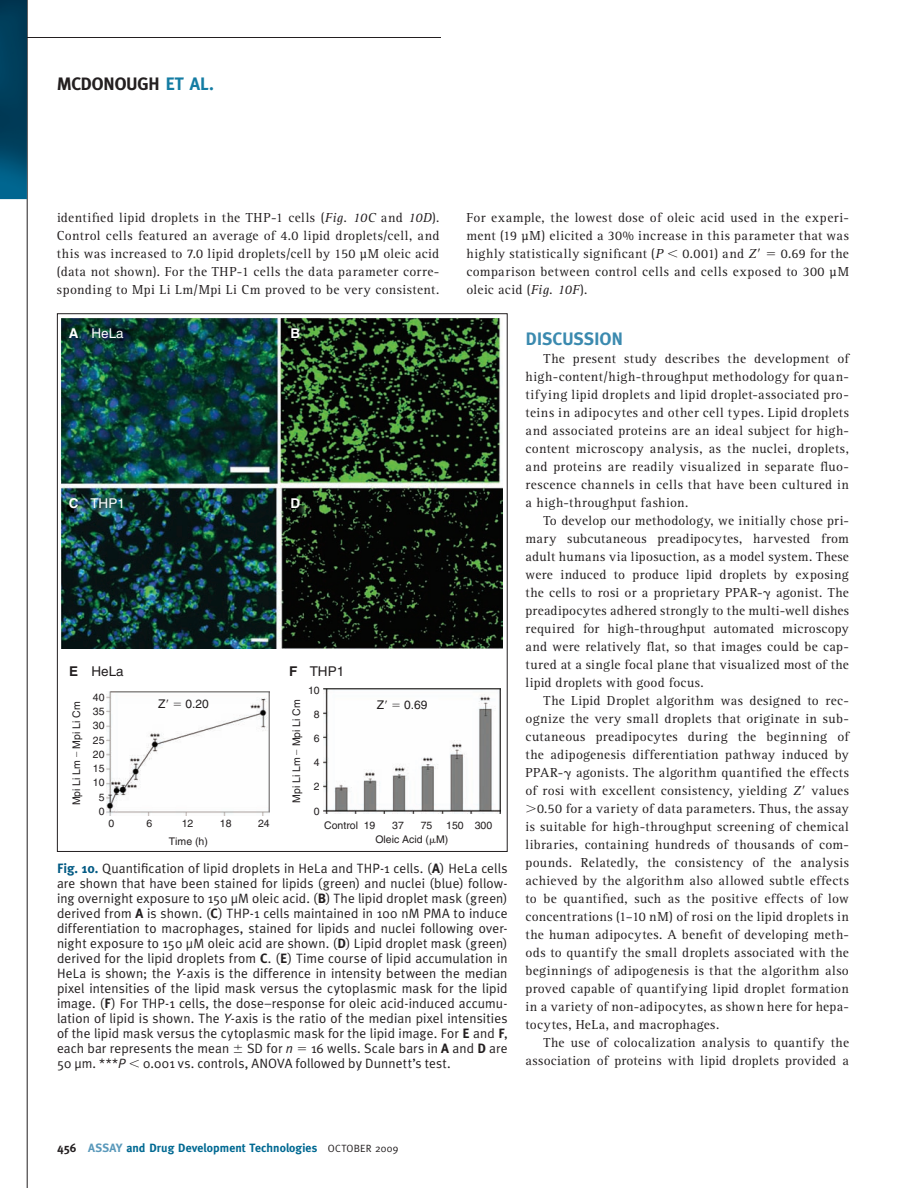
<style>
.page{position:relative;width:918px;height:1188px;background:#fff}
.page>*{position:absolute;margin:0;border:0;box-sizing:border-box;transform-origin:0 0}
.t1{font:700 18px "Meta";color:#231f20}
.t2{font:700 18px "Meta Plus";letter-spacing:-.015em;color:#3b8aaf}
.t3{font:13.5px/18px "Rotis Serif Std";letter-spacing:.025em;color:#231f20;text-align:justify}
.t4{font:13.5px/15px "Meta Plus Normal";letter-spacing:.01em;color:#231f20;text-align:justify}
.t5{font:13.5px "Helvetica LT Std";color:#231f20}
.t6{font:13.5px "Helvetica LT Std";color:#fff}
.t7{font:700 13.5px "Helvetica LT Std";color:#fff}
.t8{font:700 12px "Meta";letter-spacing:.005em;color:#006992}
.t9{font:12px "Helvetica LT Std";color:#231f20}
.t10{font:10.5px "Helvetica LT Std";color:#231f20}
.s1{color:#147ca3}
.s2{font-style:italic}
.s3{font-weight:700}
.s4{font-family:"Meta Plus";font-weight:700;color:#005983}
.s5{font-family:"Meta Plus";font-weight:700}
.s6{color:#231f20}
.s7{color:#5a99bb}
.s8{font-weight:400;font-size:10.5px;color:#231f20}
</style>
<div class="page">
<hr style="left:0;top:37px;width:441px;height:1px;background:#231f20">
<hr style="left:27px;top:0;width:1px;height:1188px;background:#231f20">
<img style="left:0;top:0;width:27px;height:199px">
<img style="left:62px;top:318px;width:441px;height:330px">
<img style="left:107px;top:691px;width:163px;height:125px">
<img style="left:323px;top:689px;width:178px;height:125px">
<svg style="left:174px;top:703px;width:7px;height:3px"></svg>
<svg style="left:393px;top:703px;width:7px;height:3px"></svg>
<h1 class="t1" style="left:57px;top:77px;width:158px">MCDONOUGH <span class="s1">ET AL.</span></h1>
<p class="t3" style="left:57px;top:209px;width:384px">identified lipid droplets in the THP-1 cells (<span class="s2">Fig. 10C</span> and <span class="s2">10D</span>).<br>Control cells featured an average of 4.0 lipid droplets/cell, and this was increased to 7.0 lipid droplets/cell by 150 μM oleic acid (data not shown). For the THP-1 cells the data parameter corre&shy;sponding to Mpi Li Lm/Mpi Li Cm proved to be very consistent.</p>
<p class="t7" style="left:69px;top:325px;width:11px">A</p>
<p class="t7" style="left:291px;top:325px;width:11px">B</p>
<p class="t3" style="left:466px;top:210px;width:384px">For example, the lowest dose of oleic acid used in the experi&shy;ment (19 μM) elicited a 30% increase in this parameter that was highly statistically significant (<span class="s2">P</span></p>
<p class="t3" style="left:683px;top:246px;width:76px">0.001) and <span class="s2">Z</span></p>
<p class="t3" style="left:466px;top:246px;width:384px;text-indent:314px">0.69 for the comparison between control cells and cells exposed to 300 μM oleic acid (<span class="s2">Fig. 10F</span>).</p>
<h1 class="t2" style="left:526px;top:332px;width:99px">DISCUSSION</h1>
<p class="t3" style="left:526px;top:351px;width:325px;text-indent:18px">The present study describes the development of high-content/high-throughput methodology for quan&shy;tifying lipid droplets and lipid droplet-associated pro&shy;teins in adipocytes and other cell types. Lipid droplets and associated proteins are an ideal subject for high&shy;content microscopy analysis, as the nuclei, droplets, and proteins are readily visualized in separate fluo&shy;rescence channels in cells that have been cultured in a high-throughput fashion.</p>
<p class="t3" style="left:526px;top:513px;width:325px;text-indent:18px">To develop our methodology, we initially chose pri&shy;mary subcutaneous preadipocytes, harvested from adult humans via liposuction, as a model system. These were induced to produce lipid droplets by exposing the cells to rosi or a proprietary PPAR- agonist. The preadipocytes adhered strongly to the multi-well dishes required for high-throughput automated microscopy and were relatively flat, so that images could be cap&shy;tured at a single focal plane that visualized most of the lipid droplets with good focus.</p>
<p class="t3" style="left:544px;top:692px;width:307px">The Lipid Droplet algorithm was designed to rec-</p>
<p class="t3" style="left:526px;top:710px;width:325px">ognize the very small droplets that originate in sub-</p>
<p class="t3" style="left:526px;top:728px;width:325px">cutaneous preadipocytes during the beginning of</p>
<p class="t3" style="left:526px;top:746px;width:325px">the adipogenesis differentiation pathway induced by</p>
<p class="t3" style="left:526px;top:764px;width:325px">PPAR- agonists. The algorithm quantified the effects</p>
<p class="t3" style="left:526px;top:782px;width:325px">of rosi with excellent consistency, yielding <span class="s2">Z</span> values</p>
<p class="t3" style="left:537px;top:800px;width:313px">0.50 for a variety of data parameters. Thus, the assay</p>
<p class="t3" style="left:526px;top:818px;width:325px">is suitable for high-throughput screening of chemical</p>
<p class="t3" style="left:526px;top:836px;width:325px">libraries, containing hundreds of thousands of com-</p>
<p class="t3" style="left:526px;top:854px;width:325px">pounds. Relatedly, the consistency of the analysis</p>
<p class="t3" style="left:526px;top:872px;width:325px">achieved by the algorithm also allowed subtle effects</p>
<p class="t3" style="left:526px;top:890px;width:325px">to be quantified, such as the positive effects of low</p>
<p class="t3" style="left:526px;top:908px;width:325px">concentrations (1–10 nM) of rosi on the lipid droplets in</p>
<p class="t3" style="left:526px;top:926px;width:325px">the human adipocytes. A benefit of developing meth-</p>
<p class="t3" style="left:526px;top:944px;width:325px">ods to quantify the small droplets associated with the</p>
<p class="t3" style="left:526px;top:962px;width:325px">beginnings of adipogenesis is that the algorithm also</p>
<p class="t3" style="left:526px;top:980px;width:325px">proved capable of quantifying lipid droplet formation</p>
<p class="t3" style="left:526px;top:998px;width:325px">in a variety of non-adipocytes, as shown here for hepa-</p>
<p class="t3" style="left:526px;top:1016px;width:195px">tocytes, HeLa, and macrophages.</p>
<p class="t3" style="left:544px;top:1034px;width:307px">The use of colocalization analysis to quantify the</p>
<p class="t3" style="left:526px;top:1052px;width:325px">association of proteins with lipid droplets provided a</p>
<p class="t6" style="left:91px;top:328px;width:34px">HeLa</p>
<p class="t7" style="left:69px;top:495px;width:11px">C</p>
<p class="t7" style="left:291px;top:495px;width:11px">D</p>
<p class="t6" style="left:90px;top:497px;width:36px">THP1</p>
<p class="t5" style="left:69px;top:665px;width:56px"><span class="s3">E</span> HeLa</p>
<p class="t5" style="left:289px;top:665px;width:57px"><span class="s3">F</span> THP1</p>
<p class="t10" style="left:308px;top:686px;width:13px">10</p>
<p class="t10" style="left:93px;top:693px;width:13px">40</p>
<p class="t9" style="left:158px;top:699px;width:9px">Z</p>
<p class="t9" style="left:185px;top:699px;width:25px">0.20</p>
<p class="t9" style="left:377px;top:700px;width:9px">Z</p>
<p class="t9" style="left:404px;top:700px;width:25px">0.69</p>
<p class="t10" style="left:72px;top:805px;width:105px;rotate:-90deg">Mpi Li Lm Mpi Li Cm</p>
<p class="t10" style="left:292px;top:803px;width:105px;rotate:-90deg">Mpi Li Lm Mpi Li Cm</p>
<p class="t10" style="left:109px;top:819px;width:7px">0</p>
<p class="t10" style="left:93px;top:707px;width:13px">35</p>
<p class="t10" style="left:314px;top:710px;width:7px">8</p>
<p class="t10" style="left:93px;top:721px;width:13px">30</p>
<p class="t10" style="left:314px;top:734px;width:7px">6</p>
<p class="t10" style="left:93px;top:736px;width:13px">25</p>
<p class="t10" style="left:93px;top:750px;width:13px">20</p>
<p class="t10" style="left:314px;top:758px;width:7px">4</p>
<p class="t10" style="left:93px;top:764px;width:13px">15</p>
<p class="t10" style="left:93px;top:778px;width:13px">10</p>
<p class="t10" style="left:314px;top:782px;width:7px">2</p>
<p class="t10" style="left:99px;top:793px;width:7px">5</p>
<p class="t10" style="left:99px;top:807px;width:7px">0</p>
<p class="t10" style="left:314px;top:807px;width:7px">0</p>
<p class="t10" style="left:147px;top:819px;width:7px">6</p>
<p class="t10" style="left:182px;top:819px;width:13px">12</p>
<p class="t10" style="left:220px;top:819px;width:13px">18</p>
<p class="t10" style="left:258px;top:819px;width:13px">24</p>
<p class="t4" style="left:57px;top:862px;width:452px"><span class="s4">Fig. 10.</span> Quantification of lipid droplets in HeLa and THP-1 cells. (<span class="s5">A</span>) HeLa cells are shown that have been stained for lipids (green) and nuclei (blue) follow&shy;ing overnight exposure to 150 μM oleic acid. (<span class="s5">B</span>) The lipid droplet mask (green) derived from <span class="s5">A</span> is shown. (<span class="s5">C</span>) THP-1 cells maintained in 100 nM PMA to induce differentiation to macrophages, stained for lipids and nuclei following over&shy;night exposure to 150 μM oleic acid are shown. (<span class="s5">D</span>) Lipid droplet mask (green) derived for the lipid droplets from <span class="s5">C</span>. (<span class="s5">E</span>) Time course of lipid accumulation in HeLa is shown; the <span class="s2">Y</span>-axis is the difference in intensity between the median pixel intensities of the lipid mask versus the cytoplasmic mask for the lipid image. (<span class="s5">F</span>) For THP-1 cells, the dose–response for oleic acid-induced accumu&shy;lation of lipid is shown. The <span class="s2">Y</span>-axis is the ratio of the median pixel intensities of the lipid mask versus the cytoplasmic mask for the lipid image. For <span class="s5">E</span> and <span class="s5">F</span>, each bar represents the mean</p>
<p class="t10" style="left:324px;top:821px;width:53px">Control 19</p>
<p class="t10" style="left:392px;top:821px;width:13px">37</p>
<p class="t10" style="left:421px;top:821px;width:13px">75</p>
<p class="t10" style="left:446px;top:821px;width:48px">150 300</p>
<p class="t10" style="left:169px;top:837px;width:41px">Time (h)</p>
<p class="t10" style="left:375px;top:835px;width:74px">Oleic Acid ( M)</p>
<p class="t4" style="left:247px;top:1042px;width:48px">SD for <span class="s2">n</span></p>
<p class="t4" style="left:311px;top:1042px;width:198px">16 wells. Scale bars in <span class="s5">A</span> and <span class="s5">D</span> are</p>
<p class="t4" style="left:57px;top:1057px;width:70px">50 μm. ***<span class="s2">P</span></p>
<p class="t4" style="left:143px;top:1057px;width:309px">0.001 vs. controls, ANOVA followed by Dunnett’s test.</p>
<p class="t8" style="left:57px;top:1143px;width:343px"><span class="s6">456</span> <span class="s7">ASSAY</span> and Drug Development Technologies <span class="s8">OCTOBER 2009</span></p>
</div>
